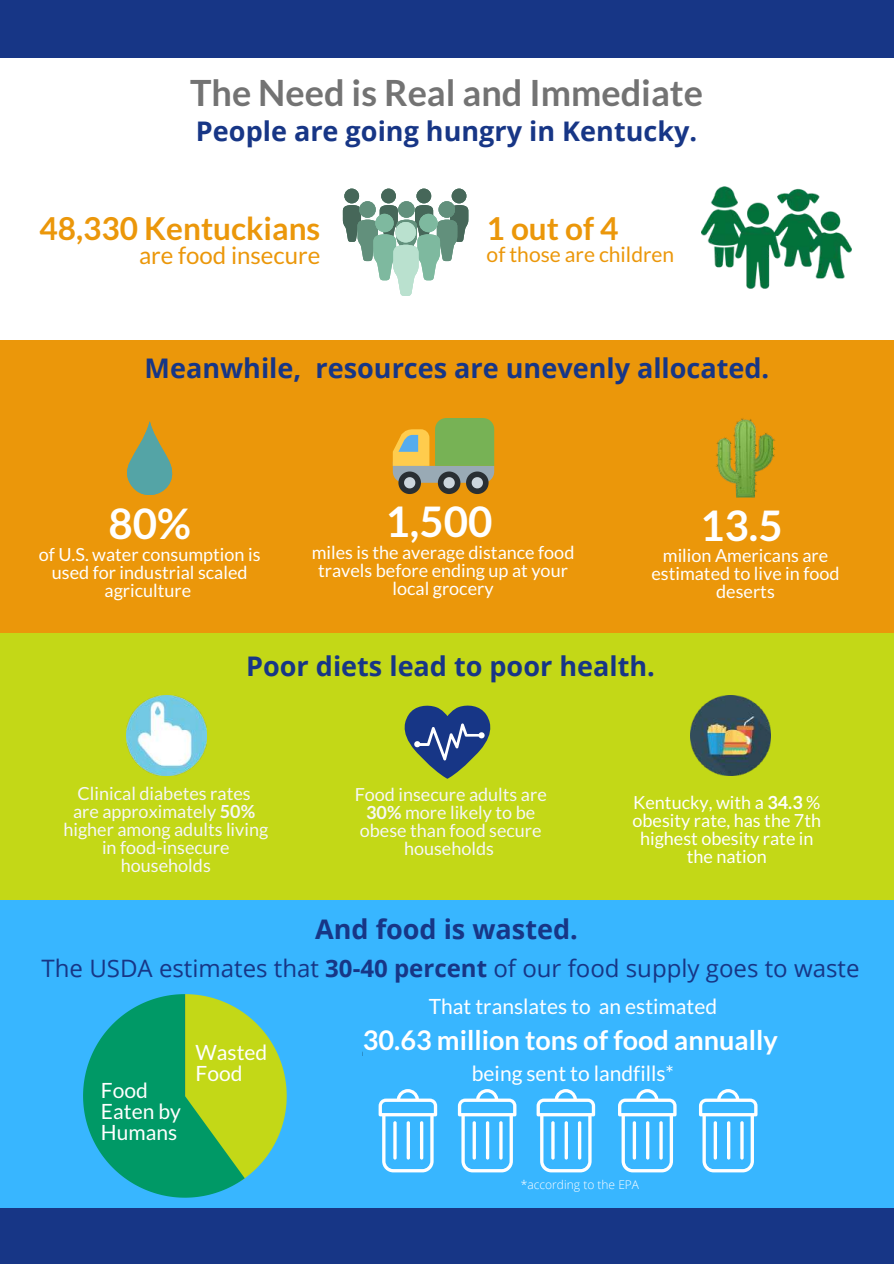
<style>
.page{position:relative;width:894px;height:1264px;background:#fff}
.page>*{position:absolute;margin:0;border:0;box-sizing:border-box;transform-origin:0 0}
.t1{font:700 42px "Lato";color:#fff}
.t2{font:700 36px "Lato";color:#737373}
.t3{font:700 31.5px "Lato";color:#eb970a}
.t4{font:700 31.5px "Lato";letter-spacing:.095em;color:#eb970a}
.t5{font:700 27px "Open Sans";color:#173686}
.t6{font:700 27px "Lato";color:#fff}
.t7{font:24px "Open Sans";color:#173686}
.t8{font:24px "Lato";color:#eb970a}
.t9{font:21px/21.5px "Lato";color:#fff}
.t10{font:21px "Lato";color:#eb970a}
.t11{font:18px/18px "Lato";color:#fff;text-align:center}
.t12{font:18px/18px "Lato";color:#f6f7f7;text-align:center}
.t13{font:300 12px "Open Sans";color:#fff}
.s1{font-weight:700}
</style>
<div class="page">
<div style="left:0;top:1203px;width:893px;height:60px;background:#173686"></div>
<div style="left:0;top:630px;width:893px;height:282px;background:#c3d817"></div>
<div style="left:0;top:900px;width:893px;height:307px;background:#38b6ff"></div>
<svg style="left:83px;top:994px;width:204px;height:203px"></svg>
<img style="left:690px;top:695px;width:80px;height:80px">
<div style="left:0;top:0;width:893px;height:57px;background:#173686"></div>
<img style="left:701px;top:186px;width:150px;height:103px">
<img style="left:126px;top:695px;width:80px;height:80px">
<img style="left:126px;top:745px;width:645px;height:6px">
<svg style="left:343px;top:188px;width:125px;height:108px"></svg>
<div style="left:395px;top:222px;width:21px;height:20px;background:#bae1cf;border-radius:50%"></div>
<svg style="left:404px;top:705px;width:86px;height:73px"></svg>
<svg style="left:378px;top:1089px;width:59px;height:83px"></svg>
<svg style="left:458px;top:1089px;width:58px;height:83px"></svg>
<svg style="left:536px;top:1089px;width:59px;height:83px"></svg>
<svg style="left:618px;top:1089px;width:58px;height:83px"></svg>
<svg style="left:699px;top:1089px;width:58px;height:83px"></svg>
<div style="left:0;top:340px;width:893px;height:293px;background:#eb970a"></div>
<svg style="left:392px;top:418px;width:102px;height:76px"></svg>
<svg style="left:127px;top:421px;width:45px;height:74px"></svg>
<img style="left:716px;top:418px;width:59px;height:80px">
<h2 class="t2" style="left:190px;top:70px;width:514px">The Need is Real and Immediate</h2>
<h3 class="t5" style="left:196px;top:112px;width:502px">People are going hungry in Kentucky.</h3>
<h3 class="t3" style="left:39px;top:209px;width:282px">48,330 Kentuckians</h3>
<h3 class="t8" style="left:139px;top:240px;width:183px">are food insecure</h3>
<h3 class="t4" style="left:486px;top:209px;width:133px">1outof4</h3>
<p class="t10" style="left:486px;top:241px;width:189px">of those are children</p>
<h3 class="t5" style="left:145px;top:349px;width:626px">Meanwhile, resources are unevenly allocated.</h3>
<h1 class="t1" style="left:108px;top:498px;width:84px">80%</h1>
<p class="t11" style="left:39px;top:545px;width:223px">of U.S. water consumption is used for industrial scaled agriculture</p>
<h1 class="t1" style="left:385px;top:495px;width:108px">1,500</h1>
<p class="t11" style="left:311px;top:542px;width:264px">miles is the average distance food travels before ending up at your local grocery</p>
<h1 class="t1" style="left:700px;top:499px;width:84px">13.5</h1>
<p class="t11" style="left:651px;top:546px;width:190px">milion Americans are estimated to live in food deserts</p>
<h3 class="t5" style="left:246px;top:647px;width:410px">Poor diets lead to poor health.</h3>
<p class="t12" style="left:63px;top:784px;width:206px">Clinical diabetes rates<br>are approximately <span class="s1">50% </span>higher among adults living in food-insecure households</p>
<p class="t12" style="left:354px;top:785px;width:193px">Food insecure adults are<br><span class="s1">30%</span> more likely to be obese than food secure households</p>
<p class="t11" style="left:632px;top:793px;width:190px">Kentucky, with a <span class="s1">34.3</span> % obesity rate, has the 7th highest obesity rate in the nation</p>
<h3 class="t5" style="left:315px;top:909px;width:264px">And food is wasted.</h3>
<h3 class="t7" style="left:42px;top:951px;width:819px">The USDA estimates that <span class="s1">30-40 percent</span> of our food supply goes to waste</h3>
<p class="t9" style="left:101px;top:1078px;width:81px">Food<br>Eaten by<br>Humans</p>
<p class="t9" style="left:195px;top:1041px;width:73px">Wasted<br>Food</p>
<p class="t9" style="left:428px;top:995px;width:290px">That translates to an estimated</p>
<h3 class="t6" style="left:363px;top:1023px;width:416px">30.63 million tons of food annually</h3>
<p class="t9" style="left:471px;top:1061px;width:204px">being sent to landfills*</p>
<p class="t13" style="left:520px;top:1175px;width:120px">*according to the EPA</p>
</div>
